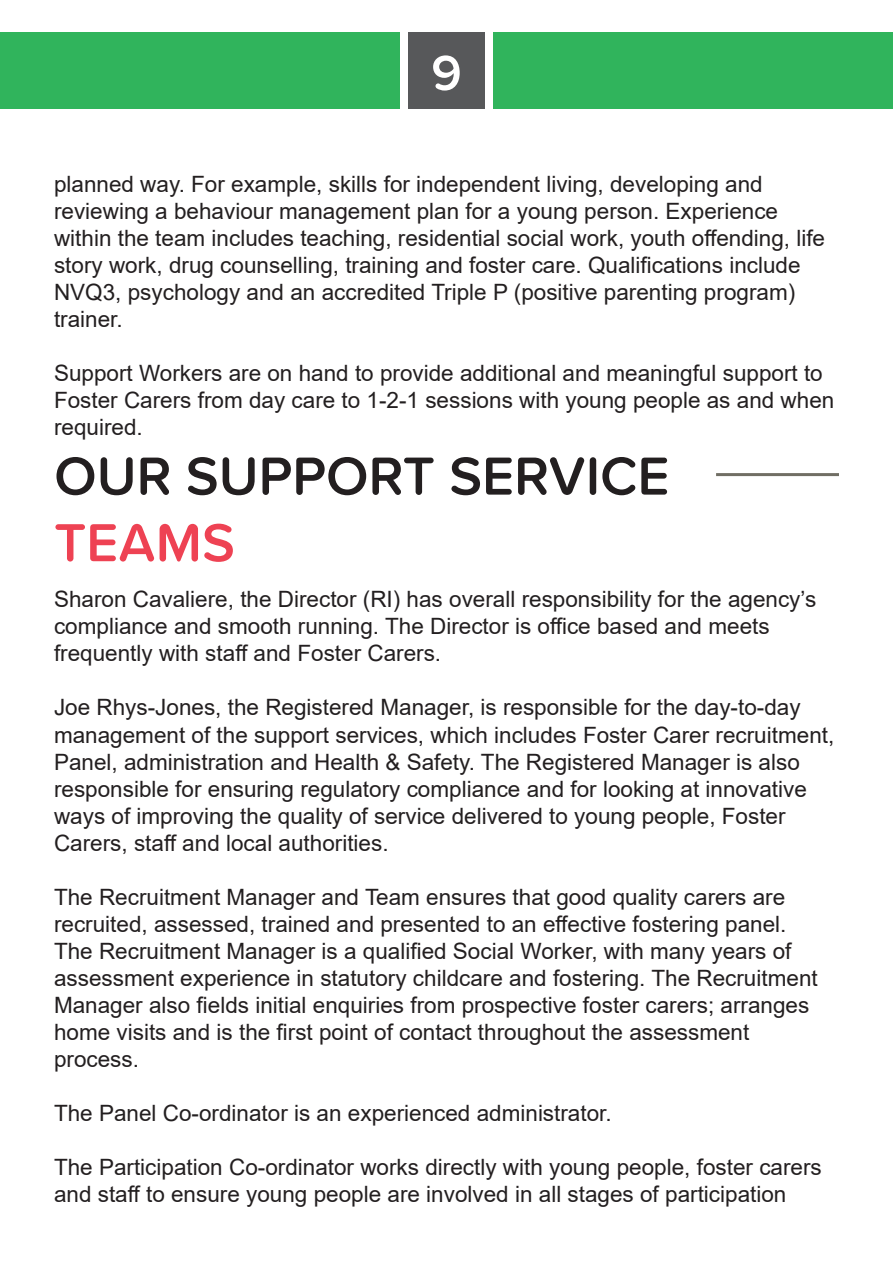
<style>
.page{position:relative;width:893px;height:1263px;background:#fff}
.page>*{position:absolute;margin:0;border:0;box-sizing:border-box;transform-origin:0 0}
.t1{font:600 55.5px "Proxima Soft";color:#231f20}
.t2{font:600 55.5px "Proxima Soft";color:#ee4253}
.t3{font:600 51px "Proxima Soft";color:#fff}
.t4{font:22.5px/27px "Arial";color:#231f20}
</style>
<div class="page">
<div style="left:0;top:32px;width:400px;height:76px;background:#30b45c"></div>
<div style="left:494px;top:32px;width:399px;height:76px;background:#30b45c"></div>
<div style="left:408px;top:32px;width:77px;height:76px;background:#57585a"></div>
<hr style="left:716px;top:473px;width:123px;height:3px;background:#706e64">
<h2 class="t3" style="left:431px;top:35px;width:32px">9</h2>
<p class="t4" style="left:54px;top:171px;width:773px">planned way. For example, skills for independent living, developing and reviewing a behaviour management plan for a young person. Experience within the team includes teaching, residential social work, youth offending, life story work, drug counselling, training and foster care. Qualifications include NVQ3, psychology and an accredited Triple P (positive parenting program) trainer.</p>
<p class="t4" style="left:54px;top:360px;width:782px">Support Workers are on hand to provide additional and meaningful support to<br>Foster Carers from day care to 1-2-1 sessions with young people as and when required.</p>
<p class="t1" style="left:54px;top:434px;width:617px">OUR SUPPORT SERVICE</p>
<p class="t2" style="left:54px;top:501px;width:182px">TEAMS</p>
<p class="t4" style="left:54px;top:586px;width:764px">Sharon Cavaliere, the Director (RI) has overall responsibility for the agency’s compliance and smooth running. The Director is office based and meets frequently with staff and Foster Carers.</p>
<p class="t4" style="left:54px;top:694px;width:782px">Joe Rhys-Jones, the Registered Manager, is responsible for the day-to-day management of the support services, which includes Foster Carer recruitment, Panel, administration and Health &amp; Safety. The Registered Manager is also responsible for ensuring regulatory compliance and for looking at innovative ways of improving the quality of service delivered to young people, Foster Carers, staff and local authorities.</p>
<p class="t4" style="left:54px;top:883px;width:765px">The Recruitment Manager and Team ensures that good quality carers are recruited, assessed, trained and presented to an effective fostering panel.<br>The Recruitment Manager is a qualified Social Worker, with many years of assessment experience in statutory childcare and fostering. The Recruitment Manager also fields initial enquiries from prospective foster carers; arranges home visits and is the first point of contact throughout the assessment process.</p>
<p class="t4" style="left:54px;top:1099px;width:559px">The Panel Co-ordinator is an experienced administrator.</p>
<p class="t4" style="left:54px;top:1153px;width:769px">The Participation Co-ordinator works directly with young people, foster carers and staff to ensure young people are involved in all stages of participation</p>
</div>
